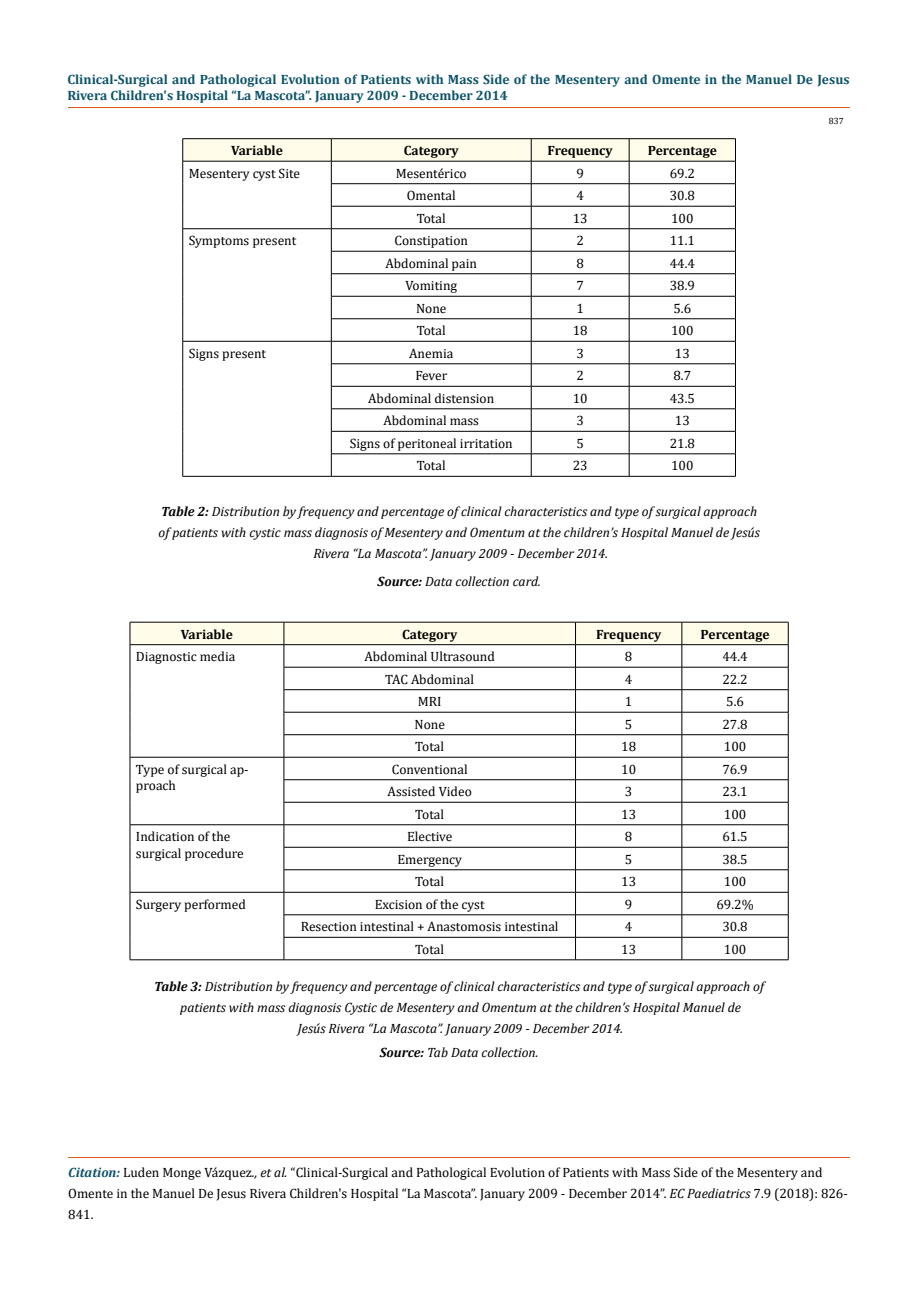
<style>
.page{position:relative;width:917px;height:1298px;background:#fff}
.page>*{position:absolute;margin:0;border:0;box-sizing:border-box;transform-origin:0 0}
.t1{font:13.5px/21px "Cambria";color:#000}
.t2{font:italic 13.5px/21px "Cambria";color:#000;text-align:center}
.t3{font:700 13.5px/16.5px "Cambria";color:#0e546a}
.t4{font:700 13.5px "Cambria";color:#000}
.t5{font:9px "Cambria";color:#000}
.s1{font-weight:700}
.s2{font-weight:700;font-style:italic;color:#0e546a}
.s3{font-style:italic}
</style>
<div class="page">
<hr style="left:68px;top:108px;width:781px;height:1px;background:#e05d1a">
<hr style="left:68px;top:1156px;width:781px;height:1px;background:#e05d1a">
<hr style="left:182px;top:138px;width:149px;height:1px;background:#000">
<hr style="left:331px;top:138px;width:200px;height:1px;background:#000">
<hr style="left:531px;top:138px;width:98px;height:1px;background:#000">
<hr style="left:629px;top:138px;width:106px;height:1px;background:#000">
<svg style="left:182px;top:139px;width:554px;height:337px"></svg>
<hr style="left:182px;top:476px;width:149px;height:1px;background:#000">
<hr style="left:331px;top:476px;width:200px;height:1px;background:#000">
<hr style="left:531px;top:476px;width:98px;height:1px;background:#000">
<hr style="left:629px;top:476px;width:106px;height:1px;background:#000">
<svg style="left:130px;top:622px;width:659px;height:337px"></svg>
<hr style="left:130px;top:959px;width:154px;height:1px;background:#000">
<hr style="left:284px;top:959px;width:291px;height:1px;background:#000">
<hr style="left:575px;top:959px;width:106px;height:1px;background:#000">
<hr style="left:681px;top:959px;width:107px;height:1px;background:#000">
<p class="t3" style="left:67px;top:70px;width:783px">Clinical-Surgical and Pathological Evolution of Patients with Mass Side of the Mesentery and Omente in the Manuel De Jesus<br>Rivera Children's Hospital “La Mascota”. January 2009 - December 2014</p>
<p class="t4" style="left:231px;top:141px;width:53px">Variable</p>
<p class="t4" style="left:404px;top:141px;width:56px">Category</p>
<p class="t4" style="left:547px;top:141px;width:67px">Frequency</p>
<p class="t4" style="left:647px;top:141px;width:71px">Percentage</p>
<p class="t1" style="left:189px;top:162px;width:113px">Mesentery cyst Site</p>
<p class="t1" style="left:396px;top:162px;width:73px">Mesentérico</p>
<p class="t1" style="left:576px;top:162px;width:9px">9</p>
<p class="t1" style="left:669px;top:162px;width:27px">69.2</p>
<p class="t1" style="left:407px;top:185px;width:50px">Omental</p>
<p class="t1" style="left:576px;top:185px;width:9px">4</p>
<p class="t1" style="left:669px;top:185px;width:27px">30.8</p>
<p class="t1" style="left:417px;top:207px;width:30px">Total</p>
<p class="t1" style="left:572px;top:207px;width:16px">13</p>
<p class="t1" style="left:671px;top:207px;width:24px">100</p>
<p class="t1" style="left:189px;top:230px;width:109px">Symptoms present</p>
<p class="t1" style="left:394px;top:230px;width:75px">Constipation</p>
<p class="t1" style="left:576px;top:230px;width:9px">2</p>
<p class="t1" style="left:669px;top:230px;width:27px">11.1</p>
<p class="t1" style="left:385px;top:253px;width:93px">Abdominal pain</p>
<p class="t1" style="left:576px;top:253px;width:9px">8</p>
<p class="t1" style="left:669px;top:253px;width:27px">44.4</p>
<p class="t1" style="left:405px;top:275px;width:53px">Vomiting</p>
<p class="t1" style="left:576px;top:275px;width:9px">7</p>
<p class="t1" style="left:669px;top:275px;width:27px">38.9</p>
<p class="t1" style="left:416px;top:298px;width:32px">None</p>
<p class="t1" style="left:576px;top:298px;width:9px">1</p>
<p class="t1" style="left:673px;top:298px;width:19px">5.6</p>
<p class="t1" style="left:417px;top:320px;width:30px">Total</p>
<p class="t1" style="left:572px;top:320px;width:16px">18</p>
<p class="t1" style="left:671px;top:320px;width:24px">100</p>
<p class="t1" style="left:189px;top:343px;width:79px">Signs present</p>
<p class="t1" style="left:409px;top:343px;width:46px">Anemia</p>
<p class="t1" style="left:576px;top:343px;width:9px">3</p>
<p class="t1" style="left:675px;top:343px;width:16px">13</p>
<p class="t1" style="left:415px;top:365px;width:33px">Fever</p>
<p class="t1" style="left:576px;top:365px;width:9px">2</p>
<p class="t1" style="left:673px;top:365px;width:19px">8.7</p>
<p class="t1" style="left:368px;top:388px;width:127px">Abdominal distension</p>
<p class="t1" style="left:572px;top:388px;width:16px">10</p>
<p class="t1" style="left:669px;top:388px;width:27px">43.5</p>
<p class="t1" style="left:383px;top:410px;width:97px">Abdominal mass</p>
<p class="t1" style="left:576px;top:410px;width:9px">3</p>
<p class="t1" style="left:675px;top:410px;width:16px">13</p>
<p class="t1" style="left:350px;top:433px;width:164px">Signs of peritoneal irritation</p>
<p class="t1" style="left:576px;top:433px;width:9px">5</p>
<p class="t1" style="left:669px;top:433px;width:27px">21.8</p>
<p class="t1" style="left:417px;top:455px;width:30px">Total</p>
<p class="t1" style="left:572px;top:455px;width:16px">23</p>
<p class="t1" style="left:671px;top:455px;width:24px">100</p>
<p class="t2" style="left:158px;top:500px;width:602px"><span class="s1">Table 2:</span> Distribution by frequency and percentage of clinical characteristics and type of surgical approach of patients with cystic mass diagnosis of Mesentery and Omentum at the children’s Hospital Manuel de Jesús<br>Rivera “La Mascota”. January 2009 - December 2014.</p>
<p class="t2" style="left:377px;top:570px;width:165px"><span class="s1">Source:</span> Data collection card.</p>
<p class="t4" style="left:181px;top:624px;width:53px">Variable</p>
<p class="t4" style="left:402px;top:624px;width:56px">Category</p>
<p class="t4" style="left:596px;top:624px;width:67px">Frequency</p>
<p class="t4" style="left:700px;top:624px;width:71px">Percentage</p>
<p class="t1" style="left:136px;top:646px;width:101px">Diagnostic media</p>
<p class="t1" style="left:364px;top:646px;width:132px">Abdominal Ultrasound</p>
<p class="t1" style="left:625px;top:646px;width:9px">8</p>
<p class="t1" style="left:722px;top:646px;width:27px">44.4</p>
<p class="t1" style="left:385px;top:668px;width:90px">TAC Abdominal</p>
<p class="t1" style="left:625px;top:668px;width:9px">4</p>
<p class="t1" style="left:722px;top:668px;width:27px">22.2</p>
<p class="t1" style="left:418px;top:691px;width:25px">MRI</p>
<p class="t1" style="left:625px;top:691px;width:9px">1</p>
<p class="t1" style="left:726px;top:691px;width:19px">5.6</p>
<p class="t1" style="left:414px;top:713px;width:32px">None</p>
<p class="t1" style="left:625px;top:713px;width:9px">5</p>
<p class="t1" style="left:722px;top:713px;width:27px">27.8</p>
<p class="t1" style="left:415px;top:736px;width:30px">Total</p>
<p class="t1" style="left:621px;top:736px;width:16px">18</p>
<p class="t1" style="left:723px;top:736px;width:24px">100</p>
<p class="t1" style="left:136px;top:761px;width:114px;line-height:16.2px">Type of surgical ap&shy;proach</p>
<p class="t1" style="left:392px;top:758px;width:77px">Conventional</p>
<p class="t1" style="left:621px;top:758px;width:16px">10</p>
<p class="t1" style="left:722px;top:758px;width:27px">76.9</p>
<p class="t1" style="left:387px;top:781px;width:86px">Assisted Video</p>
<p class="t1" style="left:625px;top:781px;width:9px">3</p>
<p class="t1" style="left:722px;top:781px;width:27px">23.1</p>
<p class="t1" style="left:415px;top:803px;width:30px">Total</p>
<p class="t1" style="left:621px;top:803px;width:16px">13</p>
<p class="t1" style="left:723px;top:803px;width:24px">100</p>
<p class="t1" style="left:136px;top:828px;width:109px;line-height:16.2px">Indication of the surgical procedure</p>
<p class="t1" style="left:407px;top:826px;width:47px">Elective</p>
<p class="t1" style="left:625px;top:826px;width:9px">8</p>
<p class="t1" style="left:722px;top:826px;width:27px">61.5</p>
<p class="t1" style="left:397px;top:848px;width:66px">Emergency</p>
<p class="t1" style="left:625px;top:848px;width:9px">5</p>
<p class="t1" style="left:722px;top:848px;width:27px">38.5</p>
<p class="t1" style="left:415px;top:871px;width:30px">Total</p>
<p class="t1" style="left:621px;top:871px;width:16px">13</p>
<p class="t1" style="left:723px;top:871px;width:24px">100</p>
<p class="t1" style="left:136px;top:893px;width:111px">Surgery performed</p>
<p class="t1" style="left:375px;top:893px;width:111px">Excision of the cyst</p>
<p class="t1" style="left:625px;top:893px;width:9px">9</p>
<p class="t1" style="left:716px;top:893px;width:39px">69.2%</p>
<p class="t1" style="left:301px;top:916px;width:259px">Resection intestinal + Anastomosis intestinal</p>
<p class="t1" style="left:625px;top:916px;width:9px">4</p>
<p class="t1" style="left:722px;top:916px;width:27px">30.8</p>
<p class="t1" style="left:415px;top:938px;width:30px">Total</p>
<p class="t1" style="left:621px;top:938px;width:16px">13</p>
<p class="t1" style="left:723px;top:938px;width:24px">100</p>
<p class="t2" style="left:154px;top:975px;width:611px"><span class="s1">Table 3:</span> Distribution by frequency and percentage of clinical characteristics and type of surgical approach of patients with mass diagnosis Cystic de Mesentery and Omentum at the children’s Hospital Manuel de<br>Jesús Rivera “La Mascota”. January 2009 - December 2014.</p>
<p class="t2" style="left:380px;top:1041px;width:160px"><span class="s1">Source:</span> Tab Data collection.</p>
<p class="t5" style="left:828px;top:116px;width:16px">837</p>
<p class="t1" style="left:68px;top:1161px;width:781px"><span class="s2">Citation:</span> Luden Monge Vázquez<span class="s3">., et al.</span> “Clinical-Surgical and Pathological Evolution of Patients with Mass Side of the Mesentery and<br>Omente in the Manuel De Jesus Rivera Children's Hospital “La Mascota”. January 2009 - December 2014”. <span class="s3">EC Paediatrics</span> 7.9 (2018): 826-<br>841.</p>
</div>
